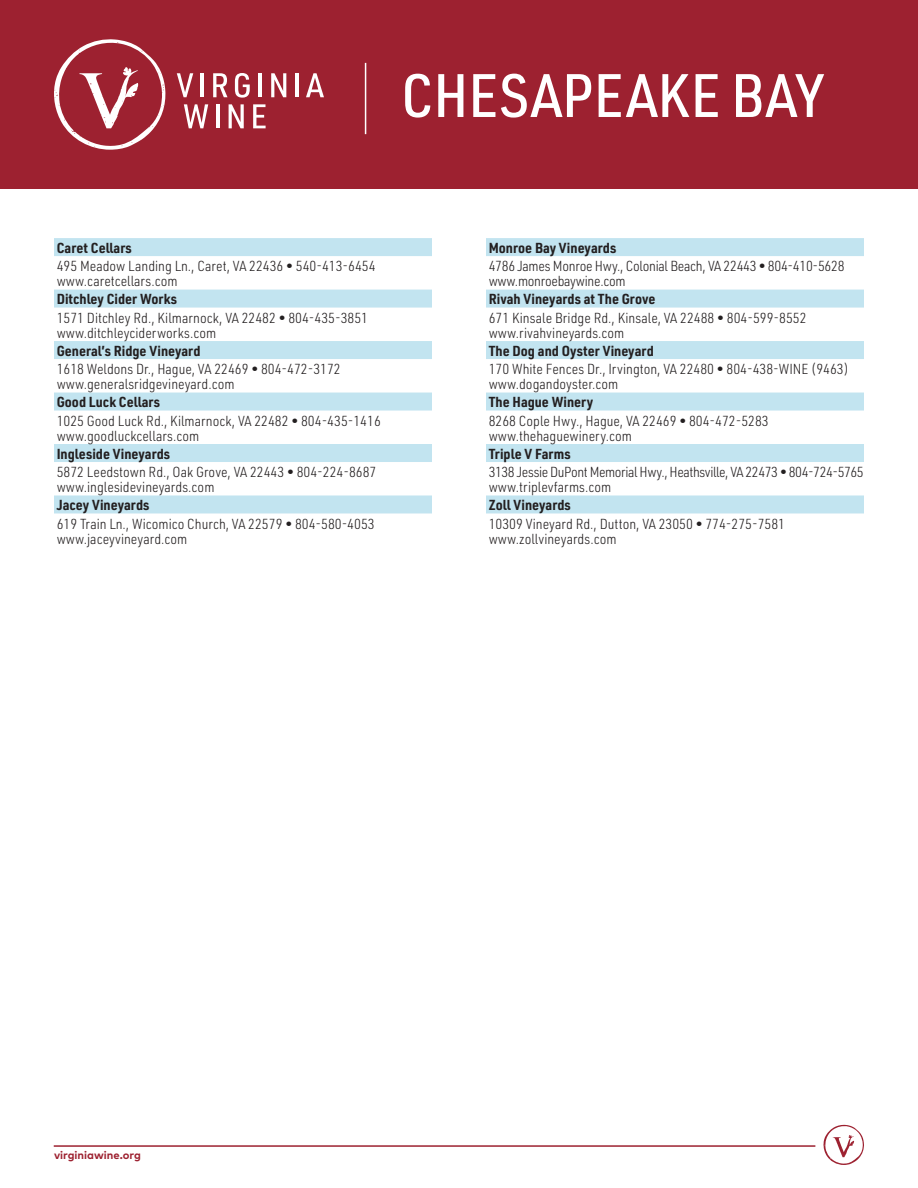
<style>
.page{position:relative;width:918px;height:1188px;background:#fff}
.page>*{position:absolute;margin:0;border:0;box-sizing:border-box;transform-origin:0 0}
.t1{font:500 60px "URWDIN Semi Cond";letter-spacing:.01em;color:#fff}
.t2{font:300 14.25px/15px "URWDIN Semi Cond";color:#231f20}
.t3{font:700 14.25px "URWDIN Semi Cond";color:#231f20}
.t4{font:300 14.25px/15px "URWDIN Semi Cond";letter-spacing:-.03em;color:#231f20}
.t5{font:300 14.25px/15px "URWDIN Semi Cond";letter-spacing:-.02em;color:#231f20}
.t6{font:700 11.25px "Mark OT";color:#9d2130}
</style>
<div class="page">
<hr style="left:54px;top:1145px;width:761px;height:2px;background:#9d2130">
<svg style="left:823px;top:1125px;width:41px;height:40px"></svg>
<div style="left:0;top:0;width:918px;height:189px;background:#9d2130"></div>
<svg style="left:54px;top:39px;width:112px;height:111px"></svg>
<svg style="left:177px;top:73px;width:16px;height:24px"></svg>
<hr style="left:200px;top:73px;width:3px;height:24px;background:#fff">
<svg style="left:213px;top:73px;width:15px;height:24px"></svg>
<svg style="left:235px;top:73px;width:15px;height:25px"></svg>
<hr style="left:258px;top:73px;width:4px;height:24px;background:#fff">
<svg style="left:271px;top:73px;width:15px;height:24px"></svg>
<hr style="left:296px;top:73px;width:3px;height:24px;background:#fff">
<svg style="left:306px;top:73px;width:18px;height:24px"></svg>
<svg style="left:184px;top:104px;width:24px;height:24px"></svg>
<hr style="left:216px;top:104px;width:3px;height:24px;background:#fff">
<svg style="left:229px;top:104px;width:15px;height:24px"></svg>
<svg style="left:253px;top:104px;width:13px;height:24px"></svg>
<hr style="left:365px;top:63px;width:1px;height:71px;background:#fff">
<div style="left:54px;top:238px;width:378px;height:18px;background:#c2e4f0"></div>
<div style="left:54px;top:290px;width:378px;height:18px;background:#c2e4f0"></div>
<div style="left:54px;top:341px;width:378px;height:18px;background:#c2e4f0"></div>
<div style="left:54px;top:393px;width:378px;height:18px;background:#c2e4f0"></div>
<div style="left:54px;top:444px;width:378px;height:18px;background:#c2e4f0"></div>
<div style="left:54px;top:495px;width:378px;height:18px;background:#c2e4f0"></div>
<div style="left:486px;top:238px;width:378px;height:18px;background:#c2e4f0"></div>
<div style="left:486px;top:290px;width:378px;height:18px;background:#c2e4f0"></div>
<div style="left:486px;top:341px;width:378px;height:18px;background:#c2e4f0"></div>
<div style="left:486px;top:393px;width:378px;height:18px;background:#c2e4f0"></div>
<div style="left:486px;top:444px;width:378px;height:18px;background:#c2e4f0"></div>
<div style="left:486px;top:495px;width:378px;height:18px;background:#c2e4f0"></div>
<h1 class="t1" style="left:401px;top:56px;width:424px">CHESAPEAKE BAY</h1>
<p class="t3" style="left:57px;top:238px;width:77px">Caret Cellars</p>
<p class="t2" style="left:57px;top:258px;width:320px">495 Meadow Landing Ln., Caret, VA 22436 • 540-413-6454 www.caretcellars.com</p>
<p class="t3" style="left:57px;top:290px;width:122px">Ditchley Cider Works</p>
<p class="t2" style="left:57px;top:310px;width:313px">1571 Ditchley Rd., Kilmarnock, VA 22482 • 804-435-3851 www.ditchleyciderworks.com</p>
<p class="t3" style="left:57px;top:341px;width:145px">General’s Ridge Vineyard</p>
<p class="t2" style="left:57px;top:361px;width:286px">1618 Weldons Dr., Hague, VA 22469 • 804-472-3172 www.generalsridgevineyard.com</p>
<p class="t3" style="left:57px;top:392px;width:105px">Good Luck Cellars</p>
<p class="t2" style="left:57px;top:413px;width:326px">1025 Good Luck Rd., Kilmarnock, VA 22482 • 804-435-1416 www.goodluckcellars.com</p>
<p class="t3" style="left:57px;top:444px;width:115px">Ingleside Vineyards</p>
<p class="t2" style="left:57px;top:464px;width:321px">5872 Leedstown Rd., Oak Grove, VA 22443 • 804-224-8687 www.inglesidevineyards.com</p>
<p class="t3" style="left:57px;top:495px;width:94px">Jacey Vineyards</p>
<p class="t2" style="left:57px;top:516px;width:319px">619 Train Ln., Wicomico Church, VA 22579 • 804-580-4053 www.jaceyvineyard.com</p>
<p class="t3" style="left:489px;top:238px;width:129px">Monroe Bay Vineyards</p>
<p class="t5" style="left:489px;top:258px;width:357px">4786 James Monroe Hwy., Colonial Beach, VA 22443 • 804-410-5628 www.monroebaywine.com</p>
<p class="t3" style="left:489px;top:290px;width:168px">Rivah Vineyards at The Grove</p>
<p class="t2" style="left:489px;top:310px;width:319px">671 Kinsale Bridge Rd., Kinsale, VA 22488 • 804-599-8552 www.rivahvineyards.com</p>
<p class="t3" style="left:489px;top:341px;width:167px">The Dog and Oyster Vineyard</p>
<p class="t2" style="left:489px;top:361px;width:362px">170 White Fences Dr., Irvington, VA 22480 • 804-438-WINE (9463) www.dogandoyster.com</p>
<p class="t3" style="left:489px;top:392px;width:106px">The Hague Winery</p>
<p class="t2" style="left:489px;top:413px;width:282px">8268 Cople Hwy., Hague, VA 22469 • 804-472-5283 www.thehaguewinery.com</p>
<p class="t3" style="left:489px;top:444px;width:84px">Triple V Farms</p>
<p class="t4" style="left:489px;top:464px;width:377px">3138 Jessie DuPont Memorial Hwy., Heathsville, VA 22473 • 804-724-5765 www.triplevfarms.com</p>
<p class="t3" style="left:489px;top:495px;width:84px">Zoll Vineyards</p>
<p class="t2" style="left:489px;top:516px;width:298px">10309 Vineyard Rd., Dutton, VA 23050 • 774-275-7581 www.zollvineyards.com</p>
<p class="t6" style="left:54px;top:1148px;width:88px">virginiawine.org</p>
</div>
